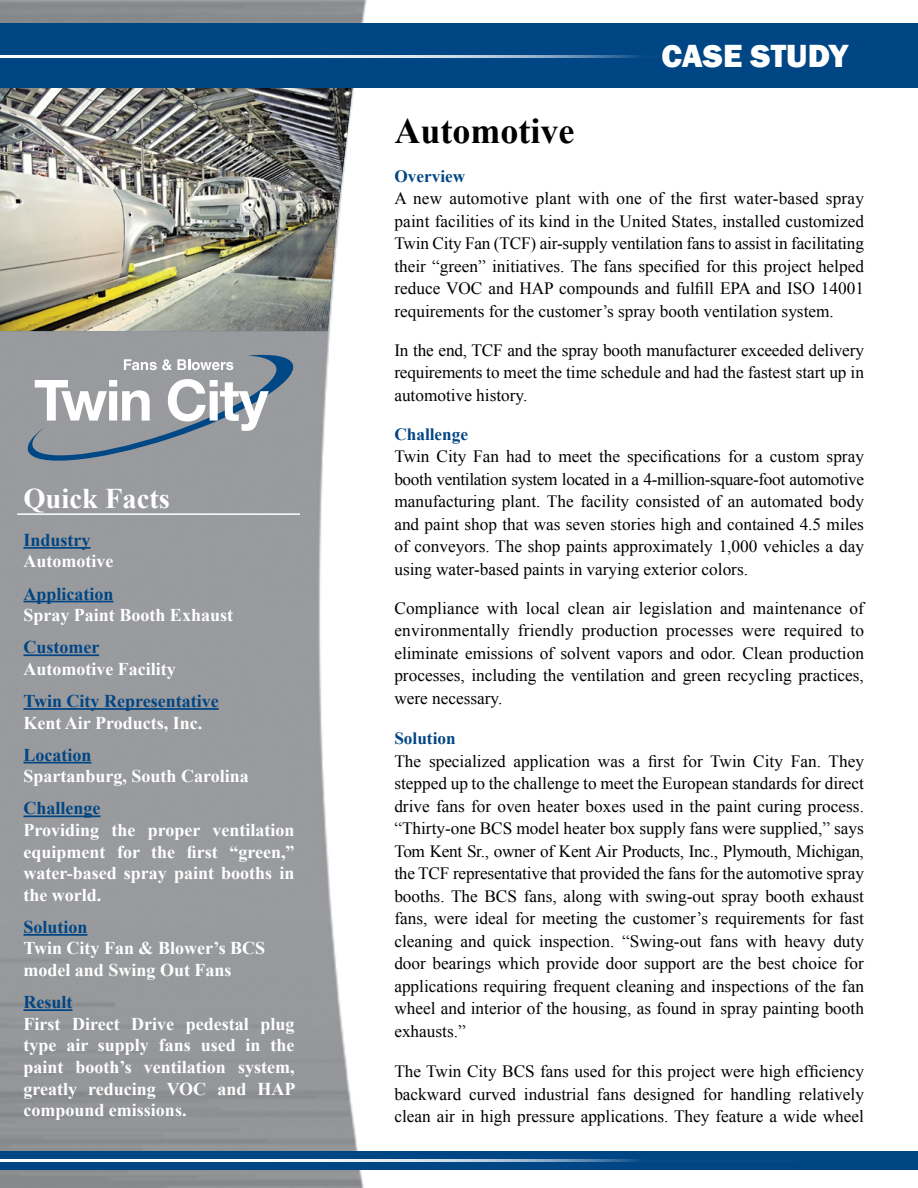
<style>
.page{position:relative;width:918px;height:1188px;background:#fff}
.page>*{position:absolute;margin:0;border:0;box-sizing:border-box;transform-origin:0 0}
.t1{font:700 36px "Times New Roman";color:#000}
.t2{font:800 33px "Franklin Gothic";color:#fff}
.t3{font:700 28.5px "Times New Roman";color:#fff}
.t4{font:700 18px/21.6px "Times New Roman";color:#fff;text-align:justify}
.t5{font:700 18px "Times New Roman";color:#004584}
.t6{font:17.25px/22.5px "Times New Roman";color:#000;text-align:justify}
.t7{font:700 17.25px "Times New Roman";color:#004584}
</style>
<div class="page">
<img style="left:0;top:0;width:372px;height:1188px">
<img style="left:0;top:87px;width:353px;height:244px">
<div style="left:0;top:23px;width:918px;height:64px;background:#004584"></div>
<hr style="left:0;top:55px;width:798px;height:3px;background:#fff">
<hr style="left:23px;top:547px;width:68px;height:2px;background:#004584">
<hr style="left:23px;top:601px;width:90px;height:1px;background:#004584">
<hr style="left:23px;top:654px;width:76px;height:2px;background:#004584">
<hr style="left:23px;top:708px;width:196px;height:2px;background:#004584">
<hr style="left:23px;top:762px;width:68px;height:2px;background:#004584">
<hr style="left:23px;top:815px;width:77px;height:2px;background:#004584">
<hr style="left:23px;top:934px;width:65px;height:2px;background:#004584">
<hr style="left:23px;top:1009px;width:49px;height:2px;background:#004584">
<div style="left:0;top:1151px;width:918px;height:18px;background:#004584"></div>
<hr style="left:0;top:1159px;width:798px;height:3px;background:#fff">
<svg style="left:26px;top:354px;width:269px;height:106px;background:#9ea4ab"></svg>
<hr style="left:17px;top:513px;width:283px;height:2px;background:#fff">
<h3 class="t3" style="left:23px;top:479px;width:148px">Quick Facts</h3>
<p class="t5" style="left:23px;top:527px;width:69px">Industry</p>
<p class="t4" style="left:23px;top:550px;width:91px">Automotive</p>
<p class="t5" style="left:23px;top:581px;width:92px">Application</p>
<p class="t4" style="left:23px;top:604px;width:211px">Spray Paint Booth Exhaust</p>
<p class="t5" style="left:23px;top:635px;width:77px">Customer</p>
<p class="t4" style="left:23px;top:658px;width:154px">Automotive Facility</p>
<p class="t5" style="left:23px;top:689px;width:197px">Twin City Representative</p>
<p class="t4" style="left:23px;top:711px;width:180px">Kent Air Products, Inc.</p>
<p class="t5" style="left:23px;top:742px;width:70px">Location</p>
<p class="t4" style="left:23px;top:765px;width:227px">Spartanburg, South Carolina</p>
<p class="t5" style="left:23px;top:796px;width:79px">Challenge</p>
<p class="t4" style="left:23px;top:819px;width:273px">Providing the proper ventilation equipment for the first “green,” water-based spray paint booths in the world.</p>
<p class="t5" style="left:23px;top:914px;width:66px">Solution</p>
<p class="t4" style="left:23px;top:937px;width:243px">Twin City Fan &amp; Blower’s BCS model and Swing Out Fans</p>
<p class="t5" style="left:23px;top:990px;width:50px">Result</p>
<p class="t4" style="left:23px;top:1012px;width:274px">First Direct Drive pedestal plug type air supply fans used in the paint booth’s ventilation system, greatly reducing VOC and HAP compound emissions.</p>
<h2 class="t2" style="left:662px;top:35px;width:188px">CASE STUDY</h2>
<h1 class="t1" style="left:394px;top:106px;width:181px">Automotive</h1>
<p class="t7" style="left:394px;top:164px;width:72px">Overview</p>
<p class="t6" style="left:394px;top:187px;width:471px">A new automotive plant with one of the first water-based spray paint facilities of its kind in the United States, installed customized Twin City Fan (TCF) air-supply ventilation fans to assist in facilitating their “green” initiatives. The fans specified for this project helped reduce VOC and HAP compounds and fulfill EPA and ISO 14001 requirements for the customer’s spray booth ventilation system.</p>
<p class="t6" style="left:394px;top:339px;width:471px">In the end, TCF and the spray booth manufacturer exceeded delivery requirements to meet the time schedule and had the fastest start up in automotive history.</p>
<p class="t7" style="left:394px;top:422px;width:75px">Challenge</p>
<p class="t6" style="left:394px;top:445px;width:471px">Twin City Fan had to meet the specifications for a custom spray booth ventilation system located in a 4-million-square-foot automotive manufacturing plant. The facility consisted of an automated body and paint shop that was seven stories high and contained 4.5 miles of conveyors. The shop paints approximately 1,000 vehicles a day using water-based paints in varying exterior colors.</p>
<p class="t6" style="left:394px;top:597px;width:471px">Compliance with local clean air legislation and maintenance of environmentally friendly production processes were required to eliminate emissions of solvent vapors and odor. Clean production processes, including the ventilation and green recycling practices, were necessary.</p>
<p class="t7" style="left:394px;top:727px;width:63px">Solution</p>
<p class="t6" style="left:394px;top:750px;width:471px">The specialized application was a first for Twin City Fan. They stepped up to the challenge to meet the European standards for direct drive fans for oven heater boxes used in the paint curing process. “Thirty-one BCS model heater box supply fans were supplied,” says Tom Kent Sr., owner of Kent Air Products, Inc., Plymouth, Michigan, the TCF representative that provided the fans for the automotive spray booths. The BCS fans, along with swing-out spray booth exhaust fans, were ideal for meeting the customer’s requirements for fast cleaning and quick inspection. “Swing-out fans with heavy duty door bearings which provide door support are the best choice for applications requiring frequent cleaning and inspections of the fan wheel and interior of the housing, as found in spray painting booth exhausts.”</p>
<p class="t6" style="left:394px;top:1060px;width:471px">The Twin City BCS fans used for this project were high efficiency backward curved industrial fans designed for handling relatively clean air in high pressure applications. They feature a wide wheel</p>
</div>
